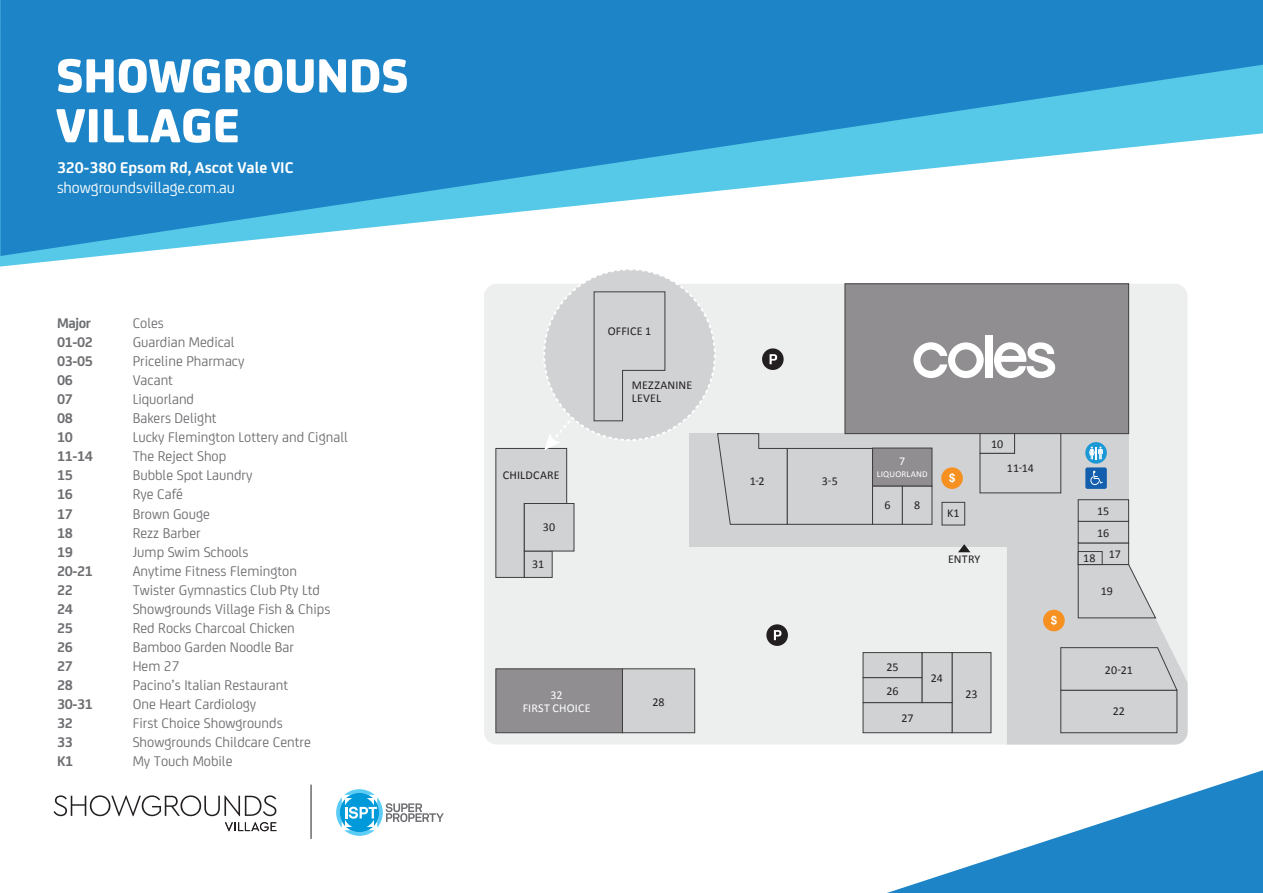
<style>
.page{position:relative;width:1263px;height:893px;background:#fff}
.page>*{position:absolute;margin:0;border:0;box-sizing:border-box;transform-origin:0 0}
.t1{font:800 51.3px/49.8px "FS Joey";letter-spacing:-.01em;color:#fff}
.t2{font:700 16.65px "FS Joey";color:#fff}
.t3{font:16.65px "FS Joey";letter-spacing:-.005em;color:#fff}
.t4{font:15px/19px "FS Joey";color:#6d6e71}
.t5{font:700 15px/19px "FS Joey";letter-spacing:-.025em;color:#6d6e71}
.t6{font:12px/13.4px "Calibri";letter-spacing:.01em;color:#231f20}
.t7{font:12px "Calibri";letter-spacing:.015em;color:#fff}
.t8{font:9px "Calibri";letter-spacing:.025em;color:#fff}
</style>
<div class="page">
<svg style="left:0;top:0;width:1263px;height:256px;fill:#1d85c7"></svg>
<svg style="left:887px;top:770px;width:376px;height:123px"></svg>
<hr style="left:311px;top:785px;width:1px;height:54px;background:#231f20">
<svg style="left:336px;top:789px;width:108px;height:47px"></svg>
<svg style="left:54px;top:795px;width:222px;height:21px"></svg>
<svg style="left:225px;top:822px;width:51px;height:9px"></svg>
<div style="left:484px;top:284px;width:703px;height:460px;background:#edeeee;border-radius:13px"></div>
<div style="left:689px;top:434px;width:439px;height:113px;background:#d1d2d4"></div>
<div style="left:845px;top:283px;width:284px;height:151px;background:#908e91;border:1px solid #3e3e3f"></div>
<div style="left:496px;top:669px;width:127px;height:64px;background:#908e91;border:1px solid #3e3e3f"></div>
<div style="left:622px;top:669px;width:73px;height:64px;background:#d1d2d4;border:1px solid #3e3e3f"></div>
<div style="left:952px;top:652px;width:39px;height:81px;background:#d1d2d4;border:1px solid #3e3e3f"></div>
<div style="left:863px;top:702px;width:89px;height:31px;background:#d1d2d4;border:1px solid #3e3e3f"></div>
<div style="left:922px;top:652px;width:30px;height:51px;background:#d1d2d4;border:1px solid #3e3e3f"></div>
<div style="left:863px;top:677px;width:59px;height:26px;background:#d1d2d4;border:1px solid #3e3e3f"></div>
<div style="left:863px;top:652px;width:59px;height:26px;background:#d1d2d4;border:1px solid #3e3e3f"></div>
<div style="left:1078px;top:521px;width:51px;height:22px;background:#d1d2d4;border:1px solid #3e3e3f"></div>
<div style="left:1078px;top:499px;width:51px;height:23px;background:#d1d2d4;border:1px solid #3e3e3f"></div>
<div style="left:872px;top:448px;width:60px;height:38px;background:#908e91;border:1px solid #3e3e3f"></div>
<div style="left:902px;top:486px;width:30px;height:39px;background:#d1d2d4;border:1px solid #3e3e3f"></div>
<div style="left:942px;top:502px;width:23px;height:23px;background:#d1d2d4;border:1px solid #3e3e3f"></div>
<div style="left:872px;top:486px;width:30px;height:39px;background:#d1d2d4;border:1px solid #3e3e3f"></div>
<svg style="left:717px;top:433px;width:156px;height:92px"></svg>
<svg style="left:979px;top:433px;width:82px;height:60px"></svg>
<div style="left:544px;top:269px;width:171px;height:171px;background:#d1d2d4;border-radius:50%"></div>
<svg style="left:594px;top:291px;width:71px;height:130px"></svg>
<svg style="left:495px;top:415px;width:80px;height:163px"></svg>
<div style="left:985px;top:335px;width:8px;height:42px;background:#fff"></div>
<svg style="left:913px;top:342px;width:71px;height:36px"></svg>
<svg style="left:994px;top:342px;width:61px;height:36px"></svg>
<div style="left:762px;top:348px;width:22px;height:22px;background:#231f20;border-radius:50%"></div>
<svg style="left:769px;top:354px;width:8px;height:10px"></svg>
<svg style="left:766px;top:624px;width:22px;height:22px"></svg>
<svg style="left:774px;top:630px;width:7px;height:10px"></svg>
<svg style="left:1085px;top:442px;width:22px;height:22px"></svg>
<svg style="left:1089px;top:447px;width:14px;height:13px"></svg>
<div style="left:1085px;top:467px;width:22px;height:22px;background:#135ead;border-radius:2px"></div>
<svg style="left:1090px;top:471px;width:13px;height:14px"></svg>
<svg style="left:958px;top:544px;width:12px;height:8px"></svg>
<svg style="left:1007px;top:532px;width:180px;height:212px"></svg>
<div style="left:941px;top:467px;width:22px;height:22px;background:#f69020;border-radius:50%"></div>
<svg style="left:949px;top:473px;width:6px;height:10px"></svg>
<h1 class="t1" style="left:56px;top:47px;width:354px">SHOWGROUNDS<br>VILLAGE</h1>
<p class="t2" style="left:57px;top:155px;width:238px">320-380 Epsom Rd, Ascot Vale VIC</p>
<p class="t3" style="left:57px;top:176px;width:180px">showgroundsvillage.com.au</p>
<p class="t5" style="left:57px;top:312px;width:37px">Major<br>01-02<br>03-05<br>06<br>07<br>08<br>10<br>11-14<br>15<br>16<br>17<br>18<br>19<br>20-21<br>22<br>24<br>25<br>26<br>27<br>28<br>30-31<br>32<br>33<br>K1</p>
<p class="t4" style="left:133px;top:313px;width:217px">Coles<br>Guardian Medical<br>Priceline Pharmacy<br>Vacant<br>Liquorland<br>Bakers Delight<br>Lucky Flemington Lottery and Cignall<br>The Reject Shop<br>Bubble Spot Laundry<br>Rye Café<br>Brown Gouge<br>Rezz Barber<br>Jump Swim Schools<br>Anytime Fitness Flemington<br>Twister Gymnastics Club Pty Ltd<br>Showgrounds Village Fish &amp; Chips<br>Red Rocks Charcoal Chicken<br>Bamboo Garden Noodle Bar<br>Hem 27<br>Pacino’s Italian Restaurant<br>One Heart Cardiology<br>First Choice Showgrounds<br>Showgrounds Childcare Centre<br>My Touch Mobile</p>
<p class="t6" style="left:608px;top:324px;width:45px">OFFICE 1</p>
<p class="t6" style="left:632px;top:377px;width:62px">MEZZANINE<br>LEVEL</p>
<p class="t6" style="left:991px;top:437px;width:14px">10</p>
<p class="t6" style="left:503px;top:468px;width:58px">CHILDCARE</p>
<p class="t6" style="left:750px;top:474px;width:16px">1-2</p>
<p class="t6" style="left:822px;top:474px;width:17px">3-5</p>
<p class="t7" style="left:899px;top:454px;width:8px">7</p>
<p class="t8" style="left:877px;top:468px;width:53px">LIQUORLAND</p>
<p class="t6" style="left:1007px;top:461px;width:28px">11-14</p>
<p class="t6" style="left:884px;top:498px;width:8px">6</p>
<p class="t6" style="left:914px;top:498px;width:8px">8</p>
<p class="t6" style="left:947px;top:505px;width:14px">K1</p>
<p class="t6" style="left:1097px;top:504px;width:14px">15</p>
<p class="t6" style="left:543px;top:520px;width:14px">30</p>
<p class="t6" style="left:1097px;top:525px;width:14px">16</p>
<p class="t6" style="left:532px;top:557px;width:13px">31</p>
<p class="t6" style="left:948px;top:552px;width:34px">ENTRY</p>
<p class="t6" style="left:1083px;top:551px;width:14px">18</p>
<p class="t6" style="left:1109px;top:547px;width:13px">17</p>
<p class="t6" style="left:1101px;top:584px;width:14px">19</p>
<p class="t7" style="left:550px;top:688px;width:14px">32</p>
<p class="t7" style="left:523px;top:701px;width:69px">FIRST CHOICE</p>
<p class="t6" style="left:652px;top:694px;width:14px">28</p>
<p class="t6" style="left:886px;top:654px;width:14px;line-height:24px">25<br>26</p>
<p class="t6" style="left:901px;top:711px;width:14px">27</p>
<p class="t6" style="left:931px;top:671px;width:14px">24</p>
<p class="t6" style="left:965px;top:686px;width:14px">23</p>
<p class="t6" style="left:1105px;top:663px;width:29px">20-21</p>
<p class="t6" style="left:1113px;top:704px;width:14px">22</p>
</div>
